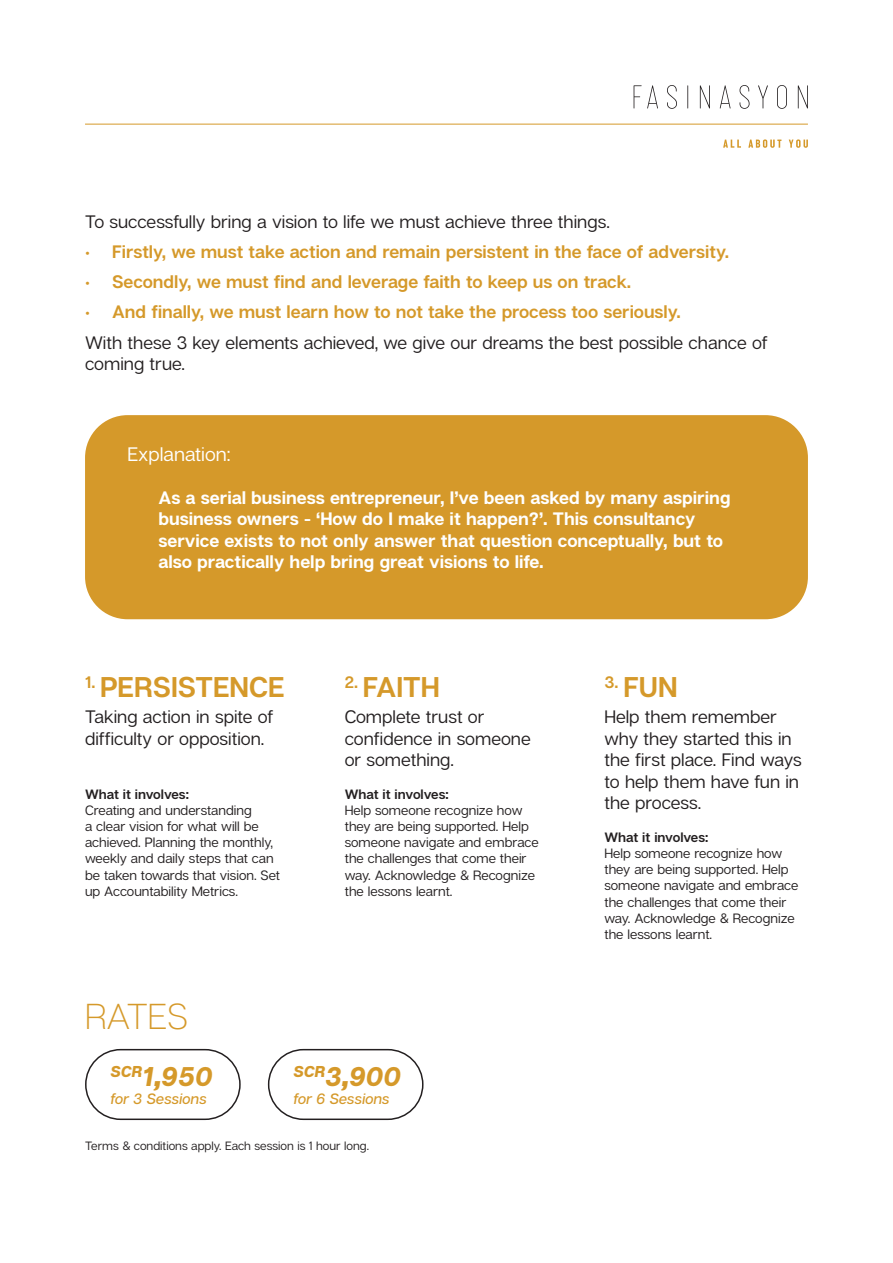
<style>
.page{position:relative;width:893px;height:1263px;background:#fff}
.page>*{position:absolute;margin:0;border:0;box-sizing:border-box;transform-origin:0 0}
.t1{font:300 36px "Articulat CF";letter-spacing:-.005em;color:#d5992a}
.t2{font:700 28.5px "Articulat CF";color:#d5992a}
.t3{font:italic 800 27px "Articulat CF";color:#d5992a}
.t4{font:500 19.5px "Articulat CF";color:#fff}
.t5{font:500 18px/21.6px "Articulat CF";color:#231f20}
.t6{font:800 18px/21.6px "Articulat CF";color:#fff}
.t7{font:700 18px "Articulat CF";color:#d5992a}
.t8{font:italic 600 15px "Articulat CF";color:#d5992a}
.t9{font:500 13.5px/16.2px "Articulat CF";color:#231f20}
.t10{font:700 13.5px "Articulat CF";color:#231f20}
.t11{font:500 12px "Articulat CF";color:#231f20}
</style>
<div class="page">
<div style="left:85px;top:415px;width:723px;height:204px;background:#d5992a;border-radius:43px"></div>
<svg style="left:634px;top:85px;width:24px;height:23px"></svg>
<svg style="left:667px;top:85px;width:10px;height:24px"></svg>
<svg style="left:687px;top:85px;width:1px;height:23px"></svg>
<svg style="left:700px;top:85px;width:10px;height:23px"></svg>
<svg style="left:720px;top:85px;width:10px;height:23px"></svg>
<svg style="left:740px;top:85px;width:9px;height:24px"></svg>
<svg style="left:758px;top:85px;width:10px;height:23px"></svg>
<svg style="left:777px;top:85px;width:10px;height:24px"></svg>
<svg style="left:798px;top:85px;width:10px;height:23px"></svg>
<hr style="left:85px;top:124px;width:723px;height:1px;background:#d5992a">
<svg style="left:723px;top:140px;width:18px;height:8px"></svg>
<svg style="left:748px;top:139px;width:33px;height:9px"></svg>
<svg style="left:789px;top:139px;width:19px;height:9px"></svg>
<div style="left:85px;top:1049px;width:156px;height:71px;border:2px solid #231f20;border-radius:35px"></div>
<div style="left:268px;top:1049px;width:155px;height:71px;border:2px solid #231f20;border-radius:35px"></div>
<p class="t5" style="left:85px;top:211px;width:526px">To successfully bring a vision to life we must achieve three things.</p>
<p class="t7" style="left:85px;top:241px;width:646px">• Firstly, we must take action and remain persistent in the face of adversity.</p>
<p class="t7" style="left:85px;top:271px;width:548px">• Secondly, we must find and leverage faith to keep us on track.</p>
<p class="t7" style="left:85px;top:301px;width:597px">• And finally, we must learn how to not take the process too seriously.</p>
<p class="t5" style="left:85px;top:332px;width:684px">With these 3 key elements achieved, we give our dreams the best possible chance of coming true.</p>
<p class="t4" style="left:128px;top:443px;width:104px">Explanation:</p>
<p class="t6" style="left:158px;top:487px;width:574px">As a serial business entrepreneur, I’ve been asked by many aspiring business owners - ‘How do I make it happen?’. This consultancy service exists to not only answer that question conceptually, but to also practically help bring great visions to life.</p>
<p class="t2" style="left:85px;top:670px;width:201px"><sup>1.</sup> PERSISTENCE</p>
<p class="t5" style="left:85px;top:706px;width:190px">Taking action in spite of difficulty or opposition.</p>
<p class="t10" style="left:85px;top:786px;width:105px">What it involves:</p>
<p class="t9" style="left:85px;top:802px;width:197px">Creating and understanding<br>a clear vision for what will be achieved. Planning the monthly, weekly and daily steps that can be taken towards that vision. Set up Accountability Metrics.</p>
<p class="t2" style="left:345px;top:670px;width:97px"><sup>2.</sup> FAITH</p>
<p class="t5" style="left:345px;top:706px;width:188px">Complete trust or confidence in someone or something.</p>
<p class="t10" style="left:345px;top:786px;width:105px">What it involves:</p>
<p class="t9" style="left:345px;top:802px;width:195px">Help someone recognize how they are being supported. Help someone navigate and embrace the challenges that come their way. Acknowledge &amp; Recognize the lessons learnt.</p>
<p class="t1" style="left:85px;top:996px;width:105px">RATES</p>
<p class="t3" style="left:111px;top:1060px;width:104px"><sup>SCR</sup>1,950</p>
<p class="t8" style="left:111px;top:1090px;width:98px">for 3 Sessions</p>
<p class="t3" style="left:293px;top:1060px;width:109px"><sup>SCR</sup>3,900</p>
<p class="t8" style="left:293px;top:1090px;width:98px">for 6 Sessions</p>
<p class="t11" style="left:85px;top:1138px;width:285px">Terms &amp; conditions apply. Each session is 1 hour long.</p>
<p class="t2" style="left:604px;top:670px;width:75px"><sup>3.</sup> FUN</p>
<p class="t5" style="left:604px;top:706px;width:199px">Help them remember why they started this in the first place. Find ways to help them have fun in the process.</p>
<p class="t10" style="left:604px;top:829px;width:105px">What it involves:</p>
<p class="t9" style="left:604px;top:845px;width:195px">Help someone recognize how they are being supported. Help someone navigate and embrace the challenges that come their way. Acknowledge &amp; Recognize the lessons learnt.</p>
</div>
